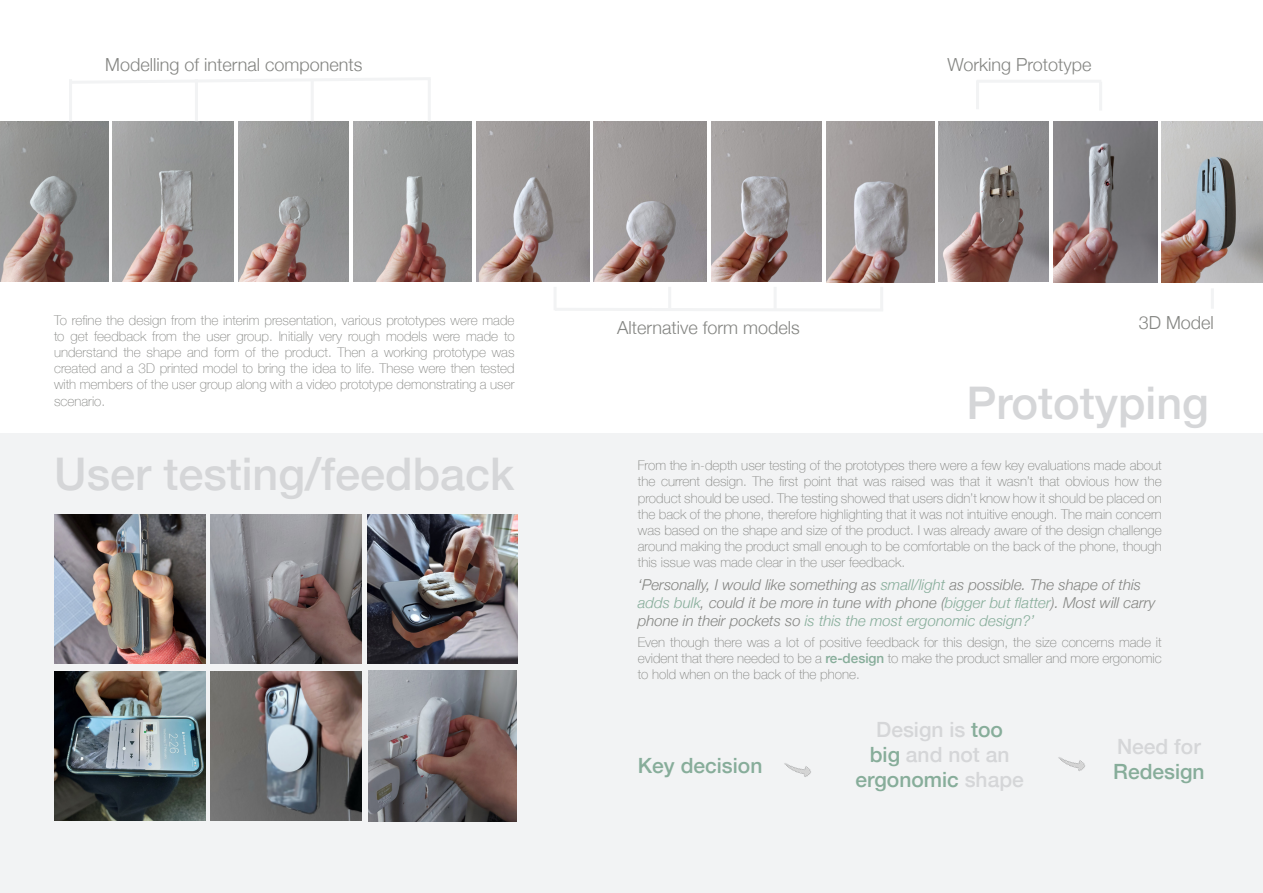
<style>
.page{position:relative;width:1263px;height:893px;background:#fff}
.page>*{position:absolute;margin:0;border:0;box-sizing:border-box;transform-origin:0 0}
.t1{font:500 45px "Helvetica Neue";color:#d5d6d8}
.t2{font:500 21px/25.2px "Helvetica Neue";color:#d5d6d8;text-align:center}
.t3{font:500 21px/25.2px "Helvetica Neue";color:#87ad9a}
.t4{font:300 18px "Helvetica Neue";color:#848582}
.t5{font:italic 300 15px/18px "Helvetica Neue";color:#848582}
.t6{font:100 13.5px/16.2px "Helvetica Neue";color:#848582;text-align:justify}
.s1{color:#87ad9a}
.s2{font-weight:500;color:#87ad9a}
.s3{color:#d5d6d8}
</style>
<div class="page">
<img style="left:476px;top:121px;width:113px;height:160px">
<img style="left:594px;top:121px;width:113px;height:160px">
<img style="left:711px;top:121px;width:111px;height:160px">
<img style="left:826px;top:121px;width:108px;height:161px">
<img style="left:0;top:121px;width:108px;height:160px">
<img style="left:113px;top:121px;width:121px;height:160px">
<img style="left:238px;top:121px;width:111px;height:160px">
<img style="left:353px;top:121px;width:119px;height:160px">
<img style="left:939px;top:121px;width:110px;height:160px">
<img style="left:1162px;top:121px;width:101px;height:161px">
<svg style="left:72px;top:77px;width:358px;height:7px"></svg>
<hr style="left:69px;top:79px;width:3px;height:42px;background:#f2f3f4">
<hr style="left:195px;top:79px;width:3px;height:42px;background:#f2f3f4">
<hr style="left:311px;top:79px;width:3px;height:42px;background:#f2f3f4">
<hr style="left:428px;top:79px;width:3px;height:42px;background:#f2f3f4">
<svg style="left:555px;top:308px;width:328px;height:3px"></svg>
<hr style="left:554px;top:287px;width:3px;height:23px;background:#f2f3f4">
<hr style="left:668px;top:287px;width:3px;height:23px;background:#f2f3f4">
<hr style="left:774px;top:287px;width:3px;height:23px;background:#f2f3f4">
<hr style="left:880px;top:287px;width:3px;height:23px;background:#f2f3f4">
<img style="left:1053px;top:122px;width:104px;height:160px">
<div style="left:0;top:434px;width:1263px;height:459px;background:#f2f3f4"></div>
<img style="left:54px;top:514px;width:151px;height:149px">
<img style="left:211px;top:514px;width:151px;height:149px">
<img style="left:367px;top:514px;width:151px;height:149px">
<img style="left:54px;top:672px;width:151px;height:149px">
<img style="left:211px;top:672px;width:151px;height:149px">
<img style="left:368px;top:671px;width:149px;height:151px">
<img style="left:1058px;top:757px;width:27px;height:14px">
<img style="left:784px;top:763px;width:27px;height:14px">
<hr style="left:976px;top:80px;width:3px;height:29px;background:#f2f3f4">
<hr style="left:1099px;top:82px;width:3px;height:29px;background:#f2f3f4">
<hr style="left:977px;top:80px;width:124px;height:3px;background:#f2f3f4">
<hr style="left:1211px;top:288px;width:3px;height:21px;background:#f2f3f4">
<p class="t4" style="left:105px;top:50px;width:259px">Modelling of internal components</p>
<p class="t6" style="left:54px;top:311px;width:462px">To refine the design from the interim presentation, various prototypes were made to get feedback from the user group. Initially very rough models were made to understand the shape and form of the product. Then a working prototype was created and a 3D printed model to bring the idea to life. These were then tested with members of the user group along with a video prototype demonstrating a user scenario.</p>
<p class="t4" style="left:617px;top:314px;width:184px">Alternative form models</p>
<p class="t4" style="left:947px;top:50px;width:146px">Working Prototype</p>
<p class="t4" style="left:1139px;top:308px;width:77px">3D Model</p>
<p class="t1" style="left:966px;top:367px;width:244px">Prototyping</p>
<p class="t1" style="left:54px;top:438px;width:462px">User testing/feedback</p>
<p class="t6" style="left:638px;top:457px;width:525px">From the in-depth user testing of the prototypes there were a few key evaluations made about the current design. The first point that was raised was that it wasn’t that obvious how the product should be used. The testing showed that users didn’t know how it should be placed on the back of the phone, therefore highlighting that it was not intuitive enough. The main concern was based on the shape and size of the product. I was already aware of the design challenge around making the product small enough to be comfortable on the back of the phone, though this issue was made clear in the user feedback.</p>
<p class="t5" style="left:638px;top:575px;width:519px">‘Personally, I would like something as <span class="s1">small/light</span> as possible. The shape of this <span class="s1">adds bulk</span>, could it be more in tune with phone (<span class="s1">bigger but flatter</span>). Most will carry phone in their pockets so <span class="s1">is this the most ergonomic design?’</span></p>
<p class="t6" style="left:638px;top:633px;width:525px">Even though there was a lot of positive feedback for this design, the size concerns made it evident that there needed to be a <span class="s2">re-design</span> to make the product smaller and more ergonomic to hold when on the back of the phone.</p>
<p class="t3" style="left:638px;top:751px;width:126px">Key decision</p>
<p class="t2" style="left:855px;top:715px;width:170px">Design is <span class="s1">too<br>big</span> and not an <span class="s1">ergonomic</span> shape</p>
<p class="t3" style="left:1113px;top:732px;width:93px"><span class="s3">Need for<br></span>Redesign</p>
</div>
